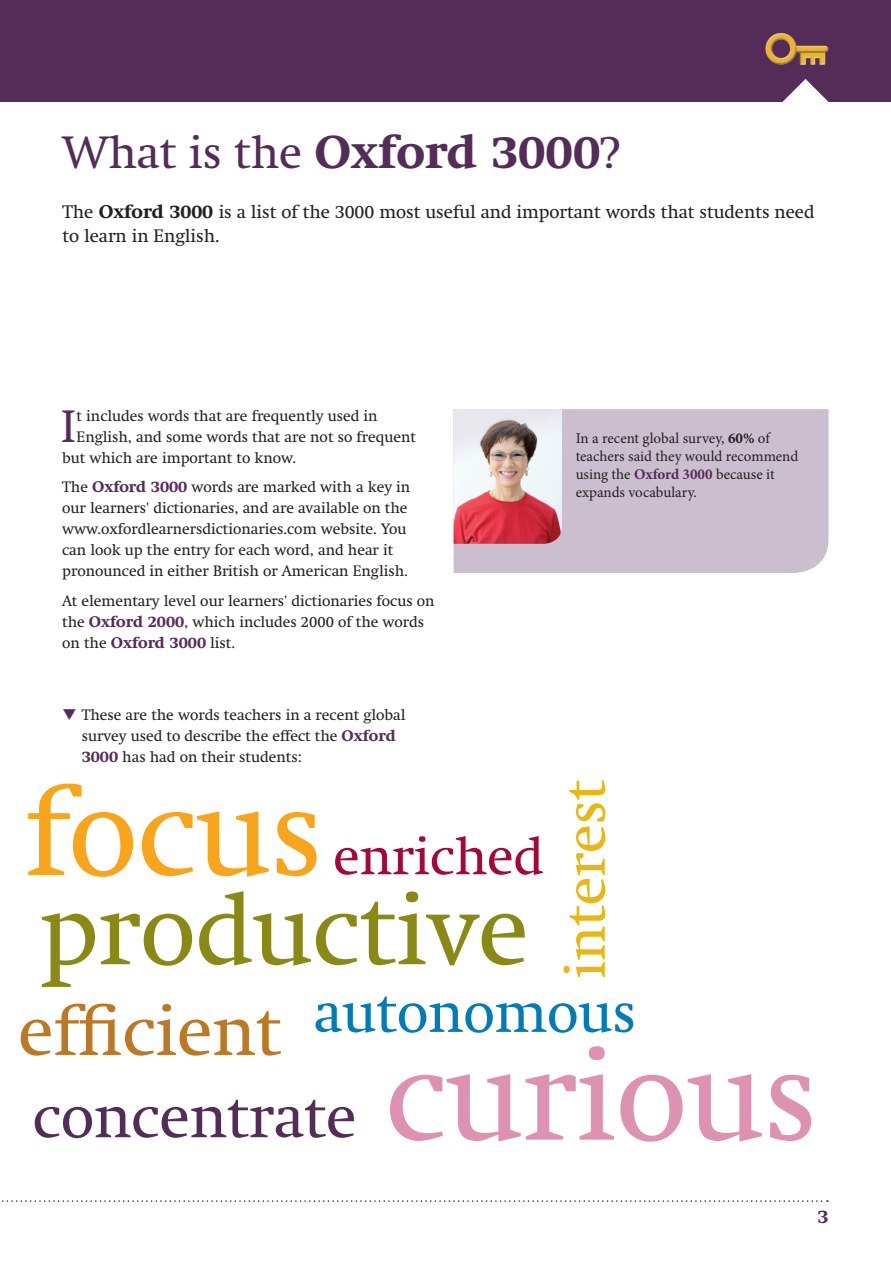
<style>
.page{position:relative;width:891px;height:1265px;background:#fff}
.page>*{position:absolute;margin:0;border:0;box-sizing:border-box;transform-origin:0 0}
.t1{font:127.2px "OUP Swift";color:#de92b1}
.t2{font:123.45px "OUP Swift";color:#f9a51b}
.t3{font:99.15px "OUP Swift";color:#898a16}
.t4{font:69.3px "OUP Swift";color:#bd7823}
.t5{font:59.4px "OUP Swift";color:#542c58}
.t6{font:56.1px "OUP Swift";color:#007cbb}
.t7{font:56.1px "OUP Swift";color:#eab610}
.t8{font:51.75px "OUP Swift";color:#a60733}
.t9{font:45px "OUP Swift";color:#542c58}
.t10{font:18px/24px "OUP Swift";color:#231f20}
.t11{font:700 18px "OUP Swift";color:#542c58}
.t12{font:15px/21px "OUP Swift";color:#231f20}
.t13{font:15px/18px "Minion Pro";color:#231f20}
.s1{font-weight:700}
.s2{font-weight:700;color:#542c58}
.s3{color:#542c58}
</style>
<div class="page">
<div style="left:0;top:0;width:891px;height:102px;background:#542c58"></div>
<svg style="left:782px;top:88px;width:46px;height:14px"></svg>
<div style="left:454px;top:409px;width:374px;height:164px;background:#cbbfcf"></div>
<img style="left:454px;top:508px;width:108px;height:36px">
<svg style="left:2px;top:1200px;width:826px;height:1px"></svg>
<img style="left:765px;top:33px;width:64px;height:55px">
<img style="left:454px;top:409px;width:108px;height:99px">
<h3 class="t9" style="left:62px;top:127px;width:559px">What is the <span class="s1">Oxford 3000</span>?</h3>
<p class="t10" style="left:62px;top:199px;width:754px">The <span class="s1">Oxford 3000</span> is a list of the 3000 most useful and important words that students need to learn in English.</p>
<h3 class="t9" style="left:61px;top:400px;width:16px">I</h3>
<p class="t12" style="left:77px;top:405px;width:302px">t includes words that are frequently used in</p>
<p class="t12" style="left:77px;top:426px;width:341px">English, and some words that are not so frequent</p>
<p class="t12" style="left:62px;top:447px;width:235px">but which are important to know.</p>
<p class="t12" style="left:62px;top:476px;width:349px">The <span class="s2">Oxford 3000</span> words are marked with a key in our learners' dictionaries, and are available on the www.oxfordlearnersdictionaries.com website. You can look up the entry for each word, and hear it pronounced in either British or American English.</p>
<p class="t12" style="left:62px;top:590px;width:374px">At elementary level our learners' dictionaries focus on the <span class="s2">Oxford 2000</span>, which includes 2000 of the words on the <span class="s2">Oxford 3000</span> list.</p>
<p class="t12" style="left:82px;top:704px;width:325px;text-indent:-20px"><span class="s3">❑</span> These are the words teachers in a recent global survey used to describe the effect the <span class="s2">Oxford<br>3000</span> has had on their students:</p>
<p class="t13" style="left:576px;top:429px;width:224px">In a recent global survey, <span class="s1">60%</span> of teachers said they would recommend using the <span class="s2">Oxford 3000</span> because it expands vocabulary.</p>
<h3 class="t7" style="left:553px;top:978px;width:200px;rotate:-90deg">interest</h3>
<h2 class="t2" style="left:25px;top:761px;width:299px">focus</h2>
<h3 class="t8" style="left:333px;top:826px;width:212px">enriched</h3>
<h3 class="t3" style="left:40px;top:873px;width:490px">productive</h3>
<h3 class="t6" style="left:314px;top:980px;width:324px">autonomous</h3>
<h3 class="t4" style="left:18px;top:991px;width:265px">efficient</h3>
<h1 class="t1" style="left:386px;top:1022px;width:433px">curious</h1>
<h3 class="t5" style="left:33px;top:1082px;width:325px">concentrate</h3>
<p class="t11" style="left:817px;top:1205px;width:12px">3</p>
</div>
